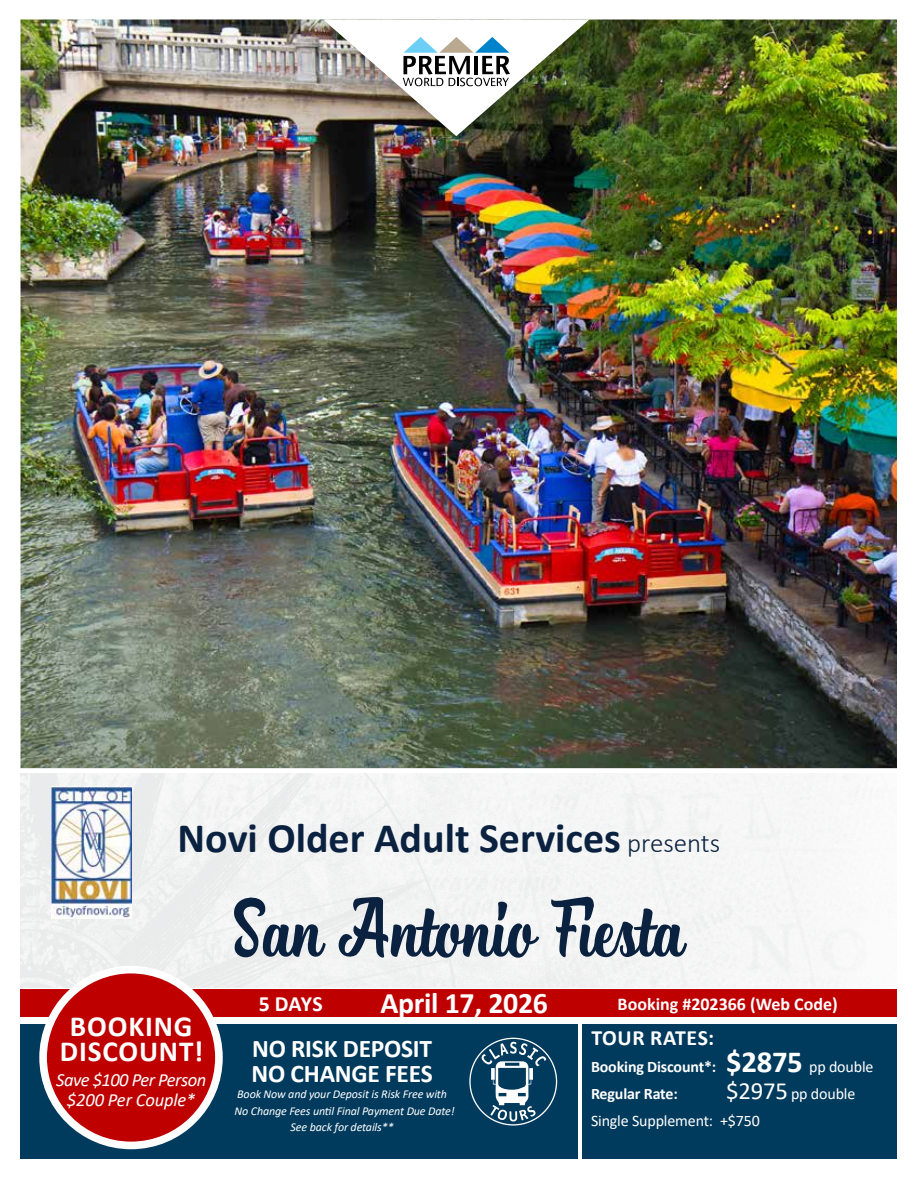
<style>
.page{position:relative;width:918px;height:1188px;background:#fff}
.page>*{position:absolute;margin:0;border:0;box-sizing:border-box;transform-origin:0 0}
.t1{font:72.6px "Chiladepia Script";color:#0a2240;scale:.91 1}
.t2{font:700 42px "Calibri";color:#0a2240}
.t3{font:700 29.85px "Calibri";letter-spacing:-.01em;color:#fff}
.t4{font:700 29.25px/25.2px "Calibri";letter-spacing:.03em;color:#fff;text-align:center}
.t5{font:700 25.5px/25px "Calibri";letter-spacing:-.01em;color:#fff}
.t6{font:700 21.75px "Calibri";letter-spacing:.015em;color:#fff}
.t7{font:italic 18.6px/20px "Calibri";letter-spacing:-.03em;color:#fff;text-align:center}
.t8{font:700 18px "Calibri";color:#fff}
.t9{font:700 16.05px/27px "Calibri";letter-spacing:-.01em;color:#fff}
.t10{font:16.05px/27px "Calibri";letter-spacing:-.01em;color:#fff}
.t11{font:italic 12px/16.5px "Calibri";letter-spacing:-.01em;color:#fff;text-align:center}
.s1{font-weight:300;font-size:27px}
.s2{font-size:30.75px}
.s3{font-weight:400}
.s4{font-size:24.75px}
</style>
<div class="page">
<img style="left:21px;top:774px;width:849px;height:213px">
<img style="left:21px;top:20px;width:876px;height:748px">
<div style="left:21px;top:1024px;width:557px;height:134px;background:#003a5c"></div>
<div style="left:582px;top:1024px;width:336px;height:134px;background:#003a5c"></div>
<div style="left:21px;top:990px;width:897px;height:27px;background:#be0000"></div>
<div style="left:316px;top:13px;width:287px;height:141px;background:#000;opacity:.11"></div>
<img style="left:323px;top:19px;width:266px;height:117px">
<div style="left:897px;top:0;width:21px;height:1188px;background:#fff"></div>
<div style="left:43px;top:970px;width:176px;height:175px;background:#be0000;border-radius:50%"></div>
<div style="left:39px;top:966px;width:184px;height:183px;border:8px solid #fff;border-radius:50%"></div>
<svg style="left:470px;top:1038px;width:87px;height:87px"></svg>
<svg style="left:481px;top:1042px;width:65px;height:79px"></svg>
<img style="left:52px;top:786px;width:79px;height:132px">
<h2 class="t2" style="left:178px;top:808px;width:544px">Novi Older Adult Services <span class="s1">presents</span></h2>
<h3 class="t4" style="left:60px;top:1013px;width:145px">BOOKING<br>DISCOUNT!</h3>
<h3 class="t7" style="left:56px;top:1070px;width:152px">Save $100 Per Person $200 Per Couple*</h3>
<h1 class="t1" style="left:234px;top:875px;width:496px">San Antonio Fiesta</h1>
<h3 class="t6" style="left:259px;top:989px;width:65px">5 DAYS</h3>
<h3 class="t3" style="left:380px;top:982px;width:169px">April 17, 2026</h3>
<h3 class="t5" style="left:252px;top:1035px;width:183px">NO RISK DEPOSIT<br>NO CHANGE FEES</h3>
<p class="t11" style="left:235px;top:1086px;width:222px">Book Now and your Deposit is Risk Free with<br>No Change Fees until Final Payment Due Date!<br>See back for details**</p>
<h3 class="t8" style="left:618px;top:992px;width:222px">Booking #202366 (Web Code)</h3>
<h3 class="t6" style="left:591px;top:1023px;width:124px">TOUR RATES:</h3>
<h3 class="t9" style="left:591px;top:1053px;width:284px">Booking Discount*: <span class="s2">$2875</span> <span class="s3">pp double<br></span>Regular Rate:</h3>
<h3 class="t10" style="left:591px;top:1080px;width:266px;text-indent:135px"><span class="s4">$2975</span> pp double<br>Single Supplement: +$750</h3>
</div>
